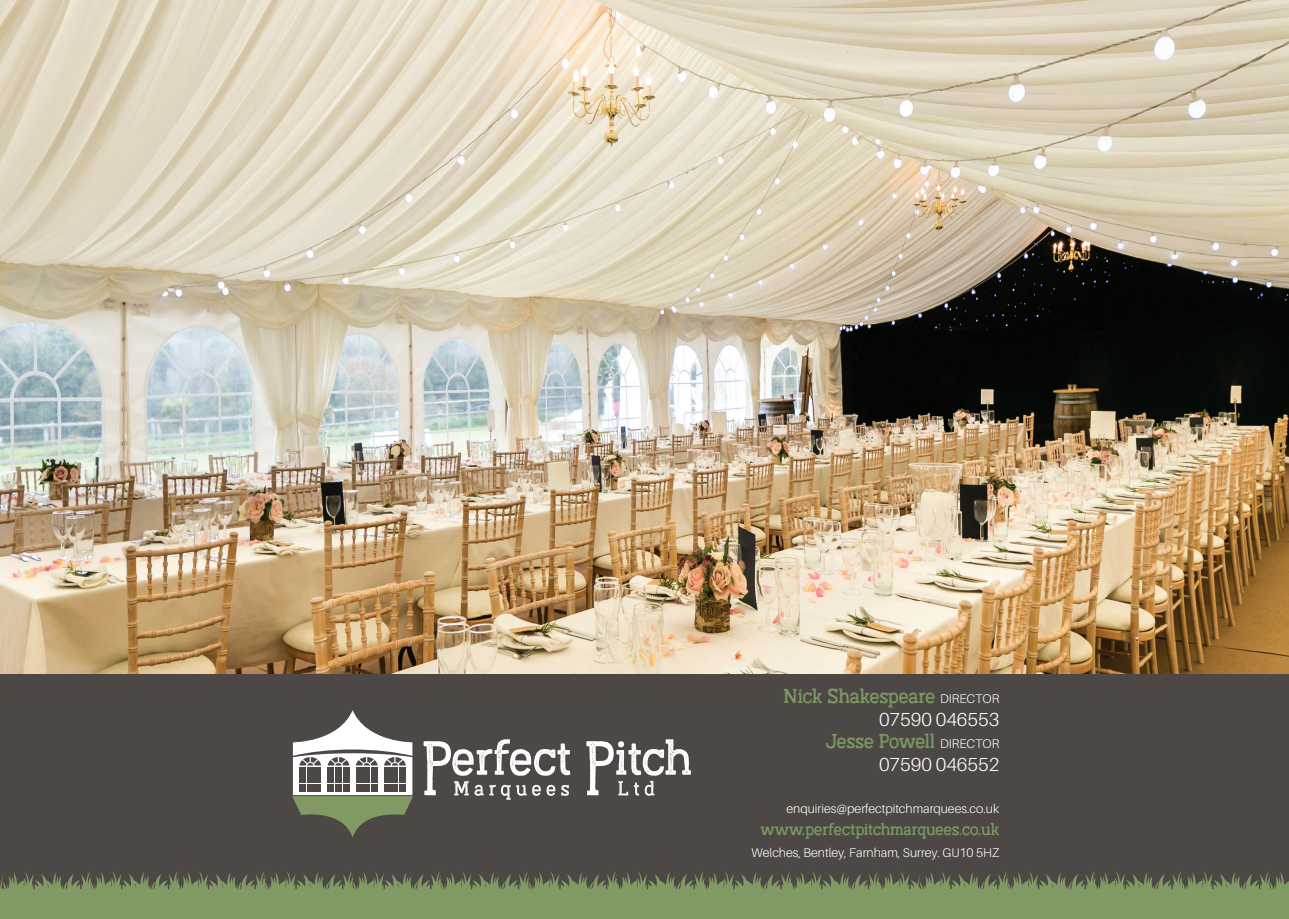
<style>
.page{position:relative;width:1289px;height:919px;background:#fff}
.page>*{position:absolute;margin:0;border:0;box-sizing:border-box;transform-origin:0 0}
.t1{font:18.9px "Austral Slab Rough";letter-spacing:-.01em;color:#7a9a61}
.t2{font:300 18.9px "Aileron";color:#fff}
.t3{font:15.75px "Austral Slab Rough";letter-spacing:-.005em;color:#7a9a61}
.t4{font:300 12.6px "Aileron";color:#fff}
.s1{font-family:"Aileron";font-weight:300;font-size:12.6px;color:#fff}
</style>
<div class="page">
<img style="left:0;top:0;width:1288px;height:674px">
<div style="left:0;top:674px;width:1288px;height:244px;background:#4d4846"></div>
<svg style="left:0;top:871px;width:1288px;height:47px;fill:#819a63"></svg>
<svg style="left:423px;top:739px;width:147px;height:60px"></svg>
<svg style="left:586px;top:739px;width:105px;height:56px"></svg>
<svg style="left:292px;top:710px;width:121px;height:127px"></svg>
<p class="t1" style="left:783px;top:681px;width:217px">Nick Shakespeare <span class="s1">DIRECTOR</span></p>
<p class="t2" style="left:879px;top:708px;width:122px">07590 046553</p>
<p class="t1" style="left:825px;top:727px;width:175px">Jesse Powell <span class="s1">DIRECTOR</span></p>
<p class="t2" style="left:879px;top:754px;width:122px">07590 046552</p>
<p class="t4" style="left:786px;top:801px;width:214px">enquiries@perfectpitchmarquees.co.uk</p>
<p class="t3" style="left:760px;top:817px;width:240px">www.perfectpitchmarquees.co.uk</p>
<p class="t4" style="left:751px;top:845px;width:249px">Welches, Bentley, Farnham, Surrey. GU10 5HZ</p>
</div>
